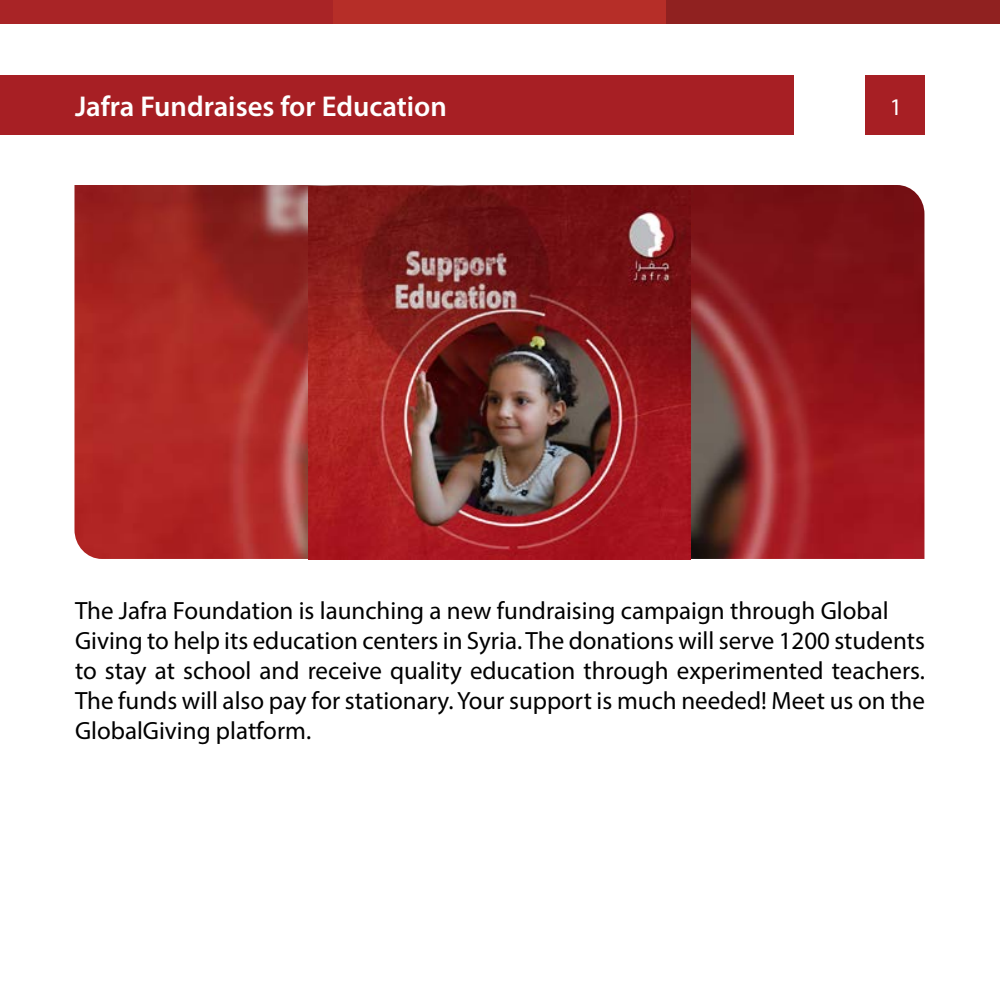
<style>
.page{position:relative;width:1000px;height:1000px;background:#fff}
.page>*{position:absolute;margin:0;border:0;box-sizing:border-box;transform-origin:0 0}
.t1{font:600 28.75px "Myriad Pro";color:#fff}
.t2{font:25px/30px "Myriad Pro";color:#000}
.t3{font:24px "Myriad Pro";color:#fff}
</style>
<div class="page">
<div style="left:0;top:75px;width:794px;height:60px;background:#a71f24"></div>
<div style="left:865px;top:75px;width:60px;height:60px;background:#a71f24"></div>
<div style="left:0;top:0;width:333px;height:24px;background:#a92426"></div>
<div style="left:333px;top:0;width:334px;height:24px;background:#b62e28"></div>
<div style="left:667px;top:0;width:333px;height:24px;background:#902120"></div>
<img style="left:74px;top:185px;width:850px;height:374px">
<img style="left:308px;top:186px;width:383px;height:374px">
<p class="t1" style="left:75px;top:88px;width:373px">Jafra Fundraises for Education</p>
<p class="t3" style="left:890px;top:92px;width:14px">1</p>
<p class="t2" style="left:75px;top:595px;width:852px">The Jafra Foundation is launching a new fundraising campaign through Global Giving to help its education centers in Syria.The donations will serve 1200 students to stay at school and receive quality education through experimented teachers.<br>The funds will also pay for stationary.Your support is much needed! Meet us on the GlobalGiving platform.</p>
</div>
